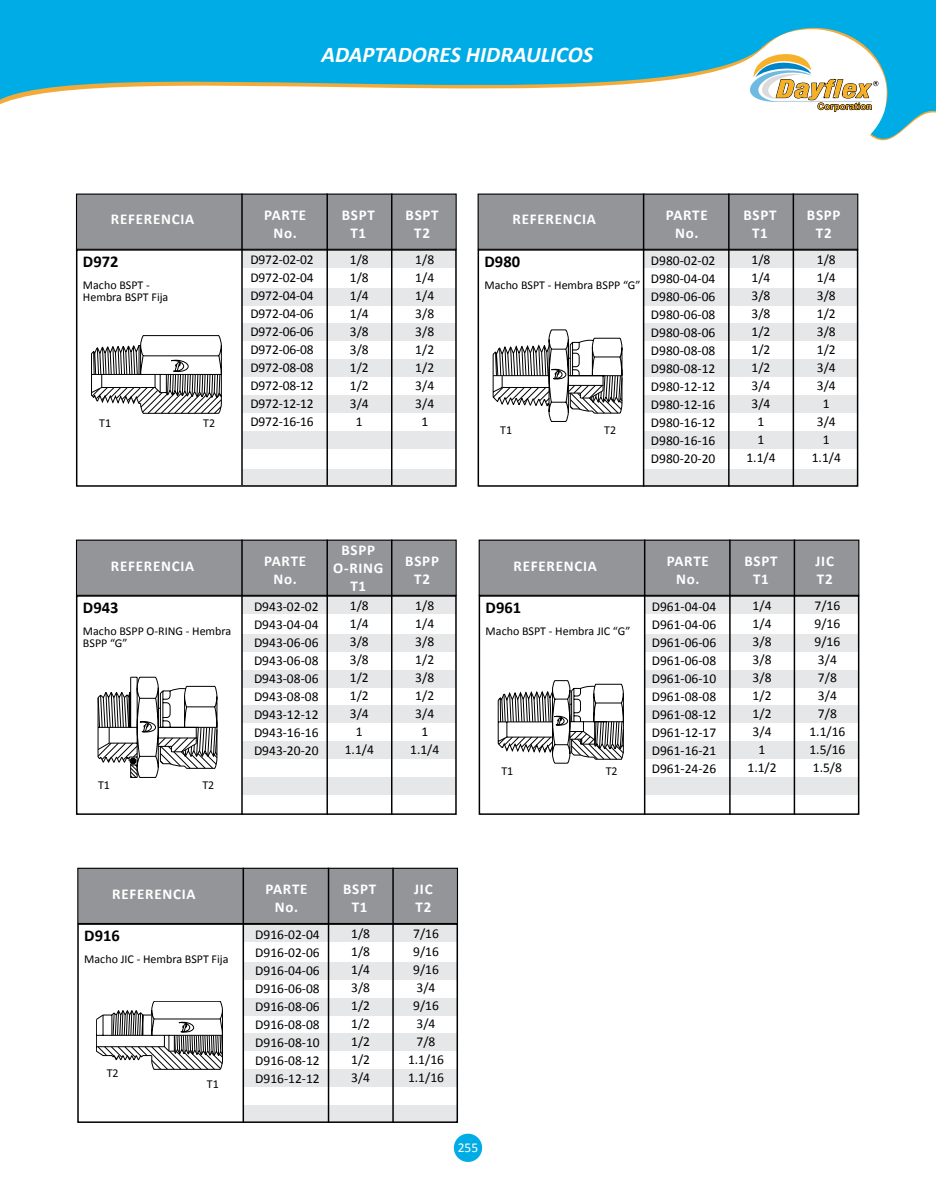
<style>
.page{position:relative;width:936px;height:1191px;background:#fff}
.page>*{position:absolute;margin:0;border:0;box-sizing:border-box;transform-origin:0 0}
.t1{font:italic 700 22.5px "Calibri";color:#fff}
.t2{font:700 16.5px "Calibri";color:#000}
.t3{font:700 15px/18px "Calibri";letter-spacing:.05em;color:#fff;text-align:center}
.t4{font:13.5px/18px "Calibri";color:#000;text-align:center}
.t5{font:13.5px "Calibri";color:#fff}
.t6{font:12px/12px "Calibri";color:#000}
</style>
<div class="page">
<svg style="left:0;top:0;width:935px;height:140px;fill:#00ace5"></svg>
<div style="left:454px;top:1133px;width:28px;height:29px;background:#00ace5;border-radius:50%"></div>
<div style="left:242px;top:250px;width:214px;height:18px;background:#e6e7e8"></div>
<div style="left:242px;top:288px;width:214px;height:18px;background:#e6e7e8"></div>
<div style="left:242px;top:323px;width:214px;height:18px;background:#e6e7e8"></div>
<div style="left:242px;top:469px;width:214px;height:18px;background:#e6e7e8"></div>
<div style="left:242px;top:359px;width:214px;height:18px;background:#e6e7e8"></div>
<div style="left:242px;top:395px;width:214px;height:18px;background:#e6e7e8"></div>
<div style="left:242px;top:431px;width:214px;height:18px;background:#e6e7e8"></div>
<div style="left:76px;top:249px;width:380px;height:238px;border:2px solid #000"></div>
<div style="left:76px;top:194px;width:380px;height:55px;background:#939598"></div>
<div style="left:76px;top:193px;width:380px;height:57px;border:1px solid #000"></div>
<hr style="left:241px;top:193px;width:2px;height:292px;background:#000">
<hr style="left:326px;top:193px;width:2px;height:292px;background:#000">
<hr style="left:391px;top:193px;width:1px;height:292px;background:#000">
<svg style="left:91px;top:335px;width:130px;height:79px"></svg>
<div style="left:643px;top:250px;width:214px;height:18px;background:#e6e7e8"></div>
<div style="left:643px;top:288px;width:214px;height:18px;background:#e6e7e8"></div>
<div style="left:643px;top:323px;width:214px;height:18px;background:#e6e7e8"></div>
<div style="left:643px;top:469px;width:214px;height:18px;background:#e6e7e8"></div>
<div style="left:643px;top:359px;width:214px;height:18px;background:#e6e7e8"></div>
<div style="left:643px;top:395px;width:214px;height:18px;background:#e6e7e8"></div>
<div style="left:643px;top:431px;width:214px;height:18px;background:#e6e7e8"></div>
<div style="left:477px;top:249px;width:381px;height:238px;border:2px solid #000"></div>
<div style="left:478px;top:194px;width:379px;height:55px;background:#939598"></div>
<div style="left:477px;top:193px;width:381px;height:57px;border:1px solid #000"></div>
<hr style="left:642px;top:193px;width:2px;height:293px;background:#000">
<hr style="left:728px;top:193px;width:1px;height:293px;background:#000">
<hr style="left:792px;top:193px;width:2px;height:293px;background:#000">
<svg style="left:493px;top:329px;width:129px;height:93px"></svg>
<div style="left:644px;top:596px;width:214px;height:18px;background:#e6e7e8"></div>
<div style="left:644px;top:634px;width:214px;height:17px;background:#e6e7e8"></div>
<div style="left:644px;top:669px;width:214px;height:18px;background:#e6e7e8"></div>
<div style="left:644px;top:705px;width:214px;height:18px;background:#e6e7e8"></div>
<div style="left:644px;top:741px;width:214px;height:18px;background:#e6e7e8"></div>
<div style="left:644px;top:777px;width:214px;height:17px;background:#e6e7e8"></div>
<div style="left:478px;top:595px;width:381px;height:220px;border:2px solid #000"></div>
<div style="left:479px;top:540px;width:379px;height:55px;background:#939598"></div>
<div style="left:478px;top:539px;width:381px;height:57px;border:1px solid #000"></div>
<hr style="left:644px;top:539px;width:1px;height:276px;background:#000">
<hr style="left:729px;top:539px;width:1px;height:276px;background:#000">
<hr style="left:793px;top:539px;width:2px;height:276px;background:#000">
<svg style="left:498px;top:680px;width:125px;height:84px"></svg>
<div style="left:242px;top:596px;width:214px;height:18px;background:#e6e7e8"></div>
<div style="left:242px;top:634px;width:214px;height:17px;background:#e6e7e8"></div>
<div style="left:242px;top:669px;width:214px;height:18px;background:#e6e7e8"></div>
<div style="left:242px;top:705px;width:214px;height:18px;background:#e6e7e8"></div>
<div style="left:242px;top:741px;width:214px;height:18px;background:#e6e7e8"></div>
<div style="left:242px;top:777px;width:214px;height:17px;background:#e6e7e8"></div>
<div style="left:76px;top:595px;width:380px;height:220px;border:2px solid #000"></div>
<div style="left:76px;top:540px;width:380px;height:55px;background:#939598"></div>
<div style="left:76px;top:539px;width:380px;height:57px;border:1px solid #000"></div>
<hr style="left:241px;top:539px;width:2px;height:276px;background:#000">
<hr style="left:326px;top:539px;width:2px;height:276px;background:#000">
<hr style="left:391px;top:539px;width:1px;height:276px;background:#000">
<svg style="left:98px;top:677px;width:119px;height:101px"></svg>
<div style="left:243px;top:924px;width:214px;height:18px;background:#e6e7e8"></div>
<div style="left:243px;top:962px;width:214px;height:17px;background:#e6e7e8"></div>
<div style="left:243px;top:997px;width:214px;height:18px;background:#e6e7e8"></div>
<div style="left:243px;top:1033px;width:214px;height:18px;background:#e6e7e8"></div>
<div style="left:243px;top:1069px;width:214px;height:18px;background:#e6e7e8"></div>
<div style="left:243px;top:1105px;width:214px;height:18px;background:#e6e7e8"></div>
<div style="left:77px;top:923px;width:381px;height:200px;border:2px solid #000"></div>
<div style="left:78px;top:868px;width:379px;height:55px;background:#939598"></div>
<div style="left:77px;top:867px;width:381px;height:57px;border:1px solid #000"></div>
<hr style="left:242px;top:867px;width:2px;height:256px;background:#000">
<hr style="left:328px;top:867px;width:1px;height:256px;background:#000">
<hr style="left:392px;top:867px;width:2px;height:256px;background:#000">
<svg style="left:96px;top:1001px;width:127px;height:69px"></svg>
<h1 class="t1" style="left:321px;top:40px;width:273px">ADAPTADORES HIDRAULICOS</h1>
<p class="t3" style="left:111px;top:210px;width:85px">REFERENCIA</p>
<p class="t2" style="left:83px;top:251px;width:37px">D972</p>
<p class="t6" style="left:83px;top:278px;width:87px">Macho BSPT -<br>Hembra BSPT Fija</p>
<p class="t6" style="left:99px;top:416px;width:13px">T1</p>
<p class="t6" style="left:203px;top:416px;width:13px">T2</p>
<p class="t3" style="left:264px;top:205px;width:44px">PARTE<br>No.</p>
<p class="t3" style="left:342px;top:205px;width:35px">BSPT<br>T1</p>
<p class="t3" style="left:405px;top:205px;width:35px">BSPT<br>T2</p>
<p class="t4" style="left:250px;top:250px;width:65px;text-align:justify">D972-02-02<br>D972-02-04<br>D972-04-04<br>D972-04-06<br>D972-06-06<br>D972-06-08<br>D972-08-08<br>D972-08-12<br>D972-12-12<br>D972-16-16</p>
<p class="t4" style="left:350px;top:250px;width:20px">1/8<br>1/8<br>1/4<br>1/4<br>3/8<br>3/8<br>1/2<br>1/2<br>3/4<br>1</p>
<p class="t4" style="left:415px;top:250px;width:20px">1/8<br>1/4<br>1/4<br>3/8<br>3/8<br>1/2<br>1/2<br>3/4<br>3/4<br>1</p>
<p class="t3" style="left:111px;top:556px;width:85px">REFERENCIA</p>
<p class="t2" style="left:83px;top:597px;width:37px">D943</p>
<p class="t6" style="left:83px;top:624px;width:150px">Macho BSPP O-RING - Hembra<br>BSPP “G”</p>
<p class="t6" style="left:98px;top:778px;width:13px">T1</p>
<p class="t6" style="left:202px;top:778px;width:13px">T2</p>
<p class="t3" style="left:264px;top:551px;width:44px">PARTE<br>No.</p>
<p class="t3" style="left:333px;top:540px;width:52px">BSPP<br>O-RING<br>T1</p>
<p class="t3" style="left:405px;top:551px;width:35px">BSPP<br>T2</p>
<p class="t4" style="left:254px;top:596px;width:66px;text-align:justify">D943-02-02<br>D943-04-04<br>D943-06-06<br>D943-06-08<br>D943-08-06<br>D943-08-08<br>D943-12-12<br>D943-16-16<br>D943-20-20</p>
<p class="t4" style="left:345px;top:596px;width:31px">1/8<br>1/4<br>3/8<br>3/8<br>1/2<br>1/2<br>3/4<br>1<br>1.1/4</p>
<p class="t4" style="left:410px;top:596px;width:31px">1/8<br>1/4<br>3/8<br>1/2<br>3/8<br>1/2<br>3/4<br>1<br>1.1/4</p>
<p class="t3" style="left:512px;top:210px;width:85px">REFERENCIA</p>
<p class="t2" style="left:484px;top:251px;width:37px">D980</p>
<p class="t6" style="left:484px;top:278px;width:157px">Macho BSPT - Hembra BSPP “G”</p>
<p class="t6" style="left:500px;top:423px;width:13px">T1</p>
<p class="t6" style="left:604px;top:423px;width:13px">T2</p>
<p class="t3" style="left:665px;top:205px;width:44px">PARTE<br>No.</p>
<p class="t3" style="left:743px;top:205px;width:35px">BSPT<br>T1</p>
<p class="t3" style="left:806px;top:205px;width:35px">BSPP<br>T2</p>
<p class="t4" style="left:651px;top:250px;width:66px;text-align:justify">D980-02-02<br>D980-04-04<br>D980-06-06<br>D980-06-08<br>D980-08-06<br>D980-08-08<br>D980-08-12<br>D980-12-12<br>D980-12-16<br>D980-16-12<br>D980-16-16<br>D980-20-20</p>
<p class="t4" style="left:746px;top:250px;width:31px">1/8<br>1/4<br>3/8<br>3/8<br>1/2<br>1/2<br>1/2<br>3/4<br>3/4<br>1<br>1<br>1.1/4</p>
<p class="t4" style="left:811px;top:250px;width:31px">1/8<br>1/4<br>3/8<br>1/2<br>3/8<br>1/2<br>3/4<br>3/4<br>1<br>3/4<br>1<br>1.1/4</p>
<p class="t3" style="left:513px;top:556px;width:85px">REFERENCIA</p>
<p class="t2" style="left:485px;top:597px;width:37px">D961</p>
<p class="t6" style="left:485px;top:624px;width:146px">Macho BSPT - Hembra JIC “G”</p>
<p class="t6" style="left:501px;top:764px;width:13px">T1</p>
<p class="t6" style="left:605px;top:764px;width:13px">T2</p>
<p class="t3" style="left:666px;top:551px;width:44px">PARTE<br>No.</p>
<p class="t3" style="left:744px;top:551px;width:35px">BSPT<br>T1</p>
<p class="t3" style="left:815px;top:551px;width:20px;text-align:left">JIC<br>T2</p>
<p class="t4" style="left:651px;top:596px;width:66px;text-align:justify">D961-04-04<br>D961-04-06<br>D961-06-06<br>D961-06-08<br>D961-06-10<br>D961-08-08<br>D961-08-12<br>D961-12-17<br>D961-16-21<br>D961-24-26</p>
<p class="t4" style="left:747px;top:596px;width:31px">1/4<br>1/4<br>3/8<br>3/8<br>3/8<br>1/2<br>1/2<br>3/4<br>1<br>1.1/2</p>
<p class="t4" style="left:809px;top:596px;width:37px">7/16<br>9/16<br>9/16<br>3/4<br>7/8<br>3/4<br>7/8<br>1.1/16<br>1.5/16<br>1.5/8</p>
<p class="t3" style="left:112px;top:884px;width:85px">REFERENCIA</p>
<p class="t2" style="left:84px;top:925px;width:37px">D916</p>
<p class="t6" style="left:84px;top:952px;width:146px">Macho JIC - Hembra BSPT Fija</p>
<p class="t6" style="left:107px;top:1066px;width:13px">T2</p>
<p class="t6" style="left:207px;top:1077px;width:13px">T1</p>
<p class="t3" style="left:265px;top:879px;width:44px">PARTE<br>No.</p>
<p class="t3" style="left:343px;top:879px;width:35px">BSPT<br>T1</p>
<p class="t3" style="left:414px;top:879px;width:20px;text-align:left">JIC<br>T2</p>
<p class="t4" style="left:255px;top:924px;width:66px;text-align:justify">D916-02-04<br>D916-02-06<br>D916-04-06<br>D916-06-08<br>D916-08-06<br>D916-08-08<br>D916-08-10<br>D916-08-12<br>D916-12-12</p>
<p class="t4" style="left:351px;top:924px;width:20px;text-align:justify">1/8<br>1/8<br>1/4<br>3/8<br>1/2<br>1/2<br>1/2<br>1/2<br>3/4</p>
<p class="t4" style="left:408px;top:924px;width:37px">7/16<br>9/16<br>9/16<br>3/4<br>9/16<br>3/4<br>7/8<br>1.1/16<br>1.1/16</p>
<p class="t5" style="left:457px;top:1139px;width:22px">255</p>
</div>
